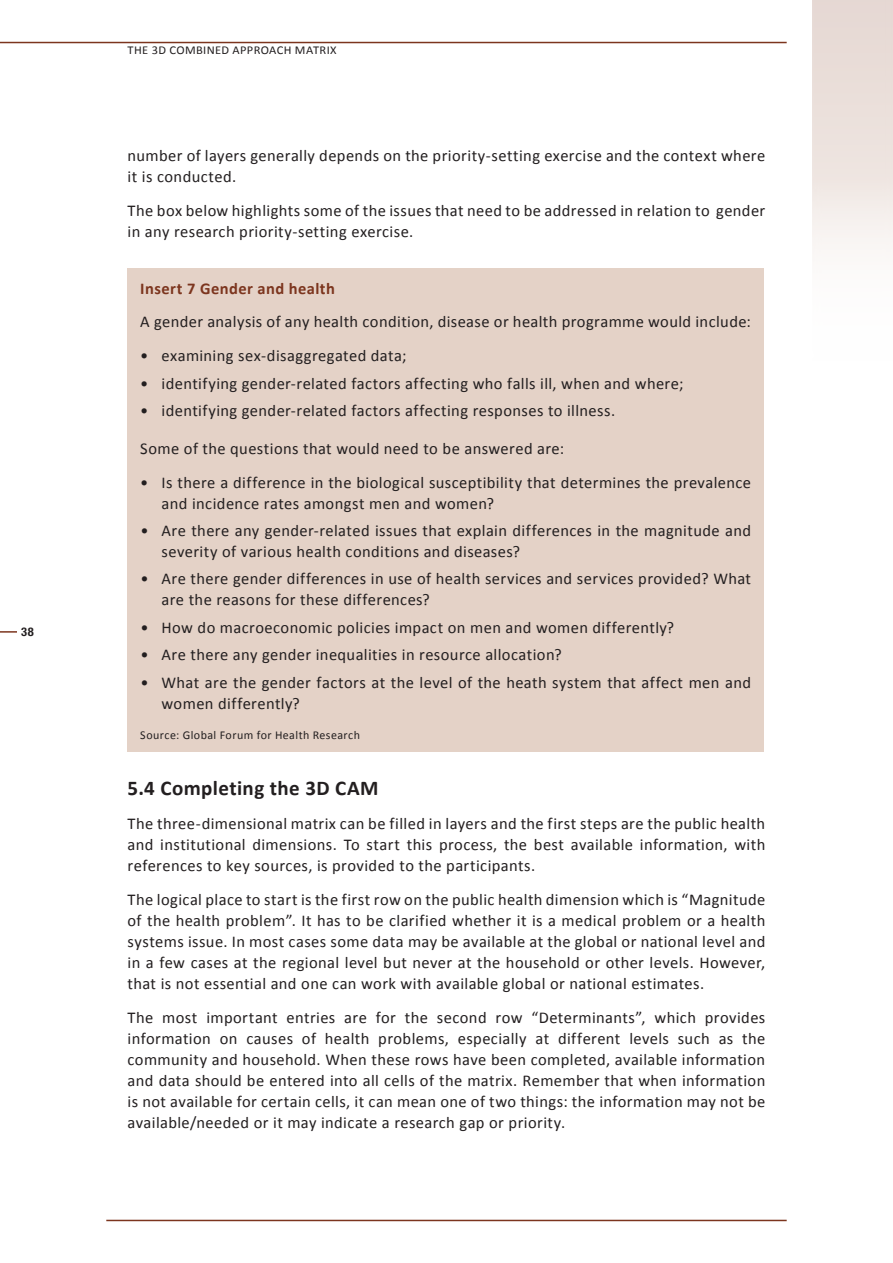
<style>
.page{position:relative;width:893px;height:1263px;background:#fff}
.page>*{position:absolute;margin:0;border:0;box-sizing:border-box;transform-origin:0 0}
.t1{font:700 21px "Calibri";letter-spacing:.02em;color:#231f20}
.t2{font:16.5px/21px "Calibri";letter-spacing:.02em;color:#231f20}
.t3{font:700 16.5px "Calibri";letter-spacing:.025em;color:#7c351e}
.t4{font:12px "Calibri";letter-spacing:.03em;color:#231f20}
.t5{font:12px "Calibri";letter-spacing:.03em;color:#231f20;scale:1.04 1}
.t6{font:700 condensed 12px "Helvetica Neue";color:#231f20;scale:1.04 1}
</style>
<div class="page">
<hr style="left:0;top:42px;width:787px;height:1px;background:#7c351e">
<hr style="left:106px;top:1220px;width:681px;height:1px;background:#7c351e">
<svg style="left:0;top:631px;width:17px;height:2px"></svg>
<div style="left:812px;top:0;width:81px;height:392px;background:linear-gradient(to bottom,#e3d4ce,#fff)"></div>
<svg style="left:892px;top:0;width:1px;height:392px"></svg>
<div style="left:128px;top:268px;width:636px;height:484px;background:#e4d2c7"></div>
<p class="t6" style="left:21px;top:625px;width:14px">38</p>
<p class="t5" style="left:128px;top:43px;width:203px">The 3D Combined Approach Matrix</p>
<p class="t2" style="left:128px;top:144px;width:639px">number of layers generally depends on the priority-setting exercise and the context where it is conducted.</p>
<p class="t2" style="left:128px;top:199px;width:639px">The box below highlights some of the issues that need to be addressed in relation to gender in any research priority-setting exercise.</p>
<p class="t3" style="left:140px;top:278px;width:196px">Insert 7 Gender and health</p>
<p class="t2" style="left:140px;top:311px;width:612px">A gender analysis of any health condition, disease or health programme would include:</p>
<p class="t2" style="left:140px;top:344px;width:268px">• examining sex-disaggregated data;</p>
<p class="t2" style="left:140px;top:372px;width:545px">• identifying gender-related factors affecting who falls ill, when and where;</p>
<p class="t2" style="left:140px;top:399px;width:476px">• identifying gender-related factors affecting responses to illness.</p>
<p class="t2" style="left:140px;top:437px;width:425px">Some of the questions that would need to be answered are:</p>
<p class="t2" style="left:162px;top:471px;width:591px;text-indent:-21px">• Is there a difference in the biological susceptibility that determines the prevalence and incidence rates amongst men and women?</p>
<p class="t2" style="left:162px;top:519px;width:591px;text-indent:-21px">• Are there any gender-related issues that explain differences in the magnitude and severity of various health conditions and diseases?</p>
<p class="t2" style="left:162px;top:568px;width:591px;text-indent:-21px">• Are there gender differences in use of health services and services provided? What are the reasons for these differences?</p>
<p class="t2" style="left:140px;top:616px;width:535px">• How do macroeconomic policies impact on men and women differently?</p>
<p class="t2" style="left:140px;top:643px;width:423px">• Are there any gender inequalities in resource allocation?</p>
<p class="t2" style="left:162px;top:671px;width:591px;text-indent:-21px">• What are the gender factors at the level of the heath system that affect men and women differently?</p>
<p class="t4" style="left:140px;top:728px;width:221px">Source: Global Forum for Health Research</p>
<p class="t1" style="left:128px;top:775px;width:250px">5.4 Completing the 3D CAM</p>
<p class="t2" style="left:128px;top:812px;width:639px;text-align:justify">The three-dimensional matrix can be filled in layers and the first steps are the public health and institutional dimensions. To start this process, the best available information, with references to key sources, is provided to the participants.</p>
<p class="t2" style="left:128px;top:888px;width:639px;text-align:justify">The logical place to start is the first row on the public health dimension which is “Magnitude of the health problem”. It has to be clarified whether it is a medical problem or a health systems issue. I n most cases some data may be available at the global or national level and in a few cases at the regional level but never at the household or other levels. However, that is not essential and one can work with available global or national estimates.</p>
<p class="t2" style="left:128px;top:1006px;width:639px;text-align:justify">The most important entries are for the second row “Determinants”, which provides information on causes of health problems, especially at different levels such as the community and household. When these rows have been completed, available information and data should be entered into all cells of the matrix. Remember that when information is not available for certain cells, it can mean one of two things: the information may not be available/needed or it may indicate a research gap or priority.</p>
</div>
